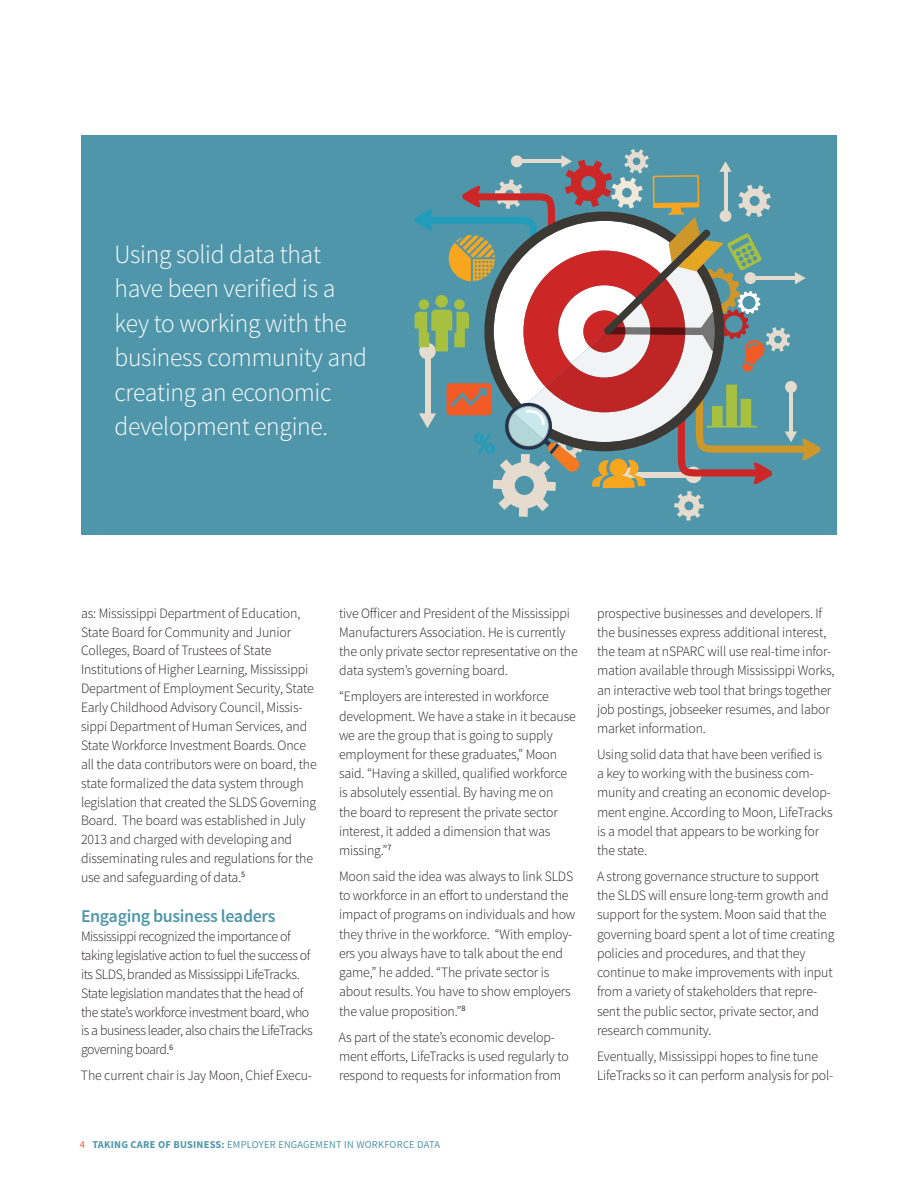
<style>
.page{position:relative;width:918px;height:1188px;background:#fff}
.page>*{position:absolute;margin:0;border:0;box-sizing:border-box;transform-origin:0 0}
.t1{font:300 26.25px/34.5px "Source Sans Pro";letter-spacing:-.01em;color:#fff}
.t2{font:600 18px "Source Sans Pro";letter-spacing:-.02em;color:#5096ab}
.t3{font:300 14.25px/19.2px "Source Sans Pro";letter-spacing:-.01em;color:#231f20}
.t4{font:300 14.25px/18.9px "Source Sans Pro";letter-spacing:-.03em;color:#231f20}
.t5{font:10.5px "Source Sans Pro";letter-spacing:.02em;color:#5096ab}
.s1{color:#f15d2e}
.s2{font-weight:700}
</style>
<div class="page">
<div style="left:81px;top:135px;width:756px;height:400px;background:#5096ab"></div>
<svg style="left:415px;top:149px;width:405px;height:372px"></svg>
<h1 class="t1" style="left:114px;top:237px;width:254px">Using solid data that have been verified is a key to working with the business community and creating an economic development engine.</h1>
<p class="t3" style="left:81px;top:604px;width:237px">as: Mississippi Department of Education, State Board for Community and Junior Colleges, Board of Trustees of State Institutions of Higher Learning, Mississippi Department of Employment Security, State Early Childhood Advisory Council, Missis&shy;sippi Department of Human Services, and State Workforce Investment Boards. Once all the data contributors were on board, the state formalized the data system through legislation that created the SLDS Governing Board. The board was established in July 2013 and charged with developing and disseminating rules and regulations for the use and safeguarding of data.<sup>5</sup></p>
<p class="t2" style="left:81px;top:905px;width:196px">Engaging business leaders</p>
<p class="t4" style="left:81px;top:927px;width:233px">Mississippi recognized the importance of taking legislative action to fuel the success of its SLDS, branded as Mississippi LifeTracks.<br>State legislation mandates that the head of the state’s workforce investment board, who is a business leader, also chairs the LifeTracks governing board.<sup>6</sup></p>
<p class="t3" style="left:81px;top:1066px;width:233px">The current chair is Jay Moon, Chief Execu-</p>
<p class="t3" style="left:339px;top:603px;width:240px">tive Officer and President of the Mississippi Manufacturers Association. He is currently the only private sector representative on the data system’s governing board.</p>
<p class="t3" style="left:339px;top:687px;width:238px">“Employers are interested in workforce development. We have a stake in it because we are the group that is going to supply employment for these graduates,” Moon said. “Having a skilled, qualified workforce is absolutely essential. By having me on<br>the board to represent the private sector interest, it added a dimension that was missing.”<sup>7</sup></p>
<p class="t3" style="left:339px;top:867px;width:238px">Moon said the idea was always to link SLDS to workforce in an effort to understand the impact of programs on individuals and how they thrive in the workforce. “With employ&shy;ers you always have to talk about the end game,” he added. “The private sector is about results. You have to show employers the value proposition.”<sup>8</sup></p>
<p class="t3" style="left:339px;top:1027px;width:231px">As part of the state’s economic develop&shy;ment efforts, LifeTracks is used regularly to respond to requests for information from</p>
<p class="t3" style="left:597px;top:603px;width:239px">prospective businesses and developers. If the businesses express additional interest, the team at nSPARC will use real-time infor&shy;mation available through Mississippi Works, an interactive web tool that brings together job postings, jobseeker resumes, and labor market information.</p>
<p class="t3" style="left:597px;top:745px;width:237px">Using solid data that have been verified is<br>a key to working with the business com&shy;munity and creating an economic develop&shy;ment engine. According to Moon, LifeTracks is a model that appears to be working for the state.</p>
<p class="t3" style="left:597px;top:867px;width:239px">A strong governance structure to support the SLDS will ensure long-term growth and support for the system. Moon said that the governing board spent a lot of time creating policies and procedures, and that they continue to make improvements with input from a variety of stakeholders that repre&shy;sent the public sector, private sector, and research community.</p>
<p class="t3" style="left:597px;top:1047px;width:238px">Eventually, Mississippi hopes to fine tune<br>LifeTracks so it can perform analysis for pol-</p>
<p class="t5" style="left:80px;top:1138px;width:362px"><span class="s1">4</span> <span class="s2">TAKING CARE OF BUSINESS:</span> EMPLOYER ENGAGEMENT IN WORKFORCE DATA</p>
</div>
